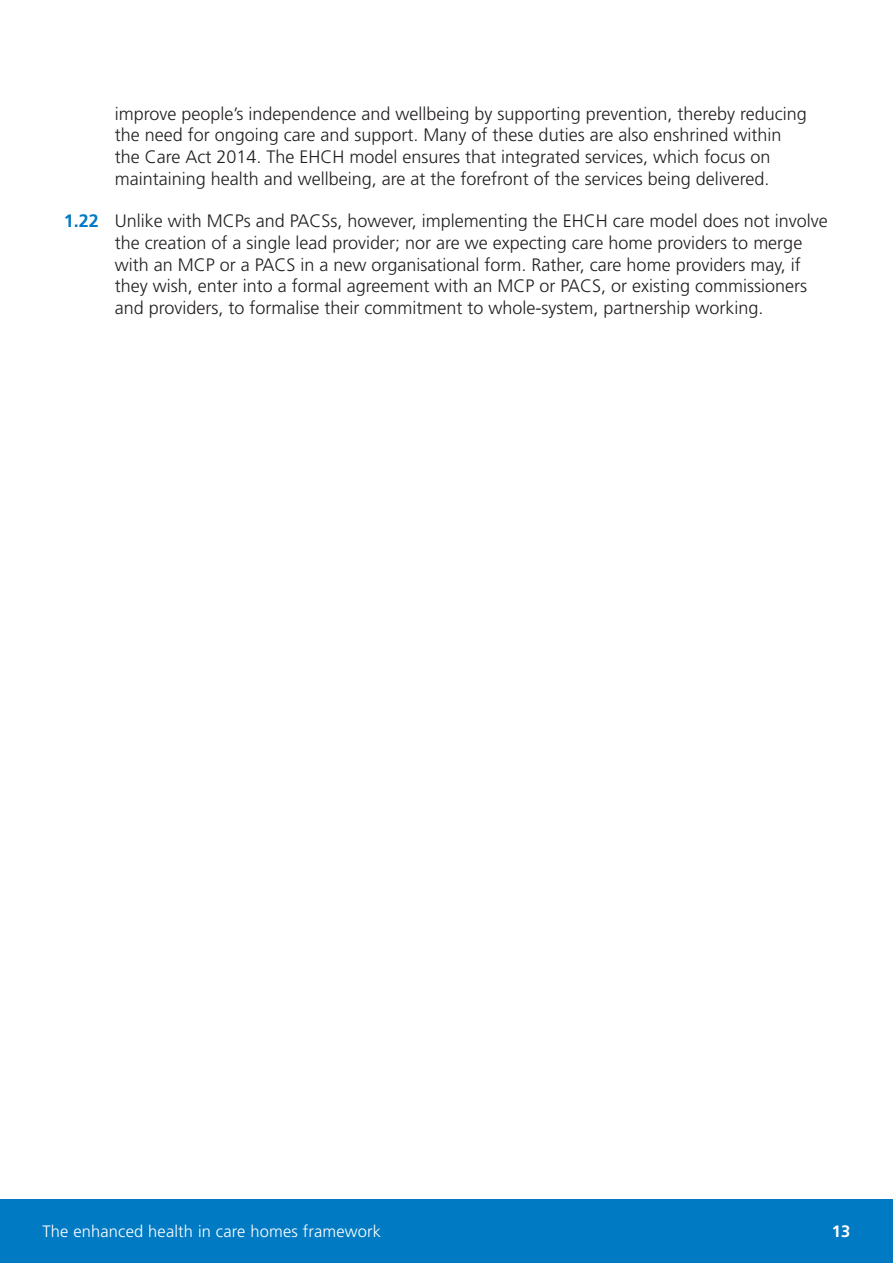
<style>
.page{position:relative;width:893px;height:1263px;background:#fff}
.page>*{position:absolute;margin:0;border:0;box-sizing:border-box;transform-origin:0 0}
.t1{font:300 18px/21.6px "Frutiger";color:#231f20}
.t2{font:300 16.5px "Frutiger";letter-spacing:.01em;color:#fff}
.t3{font:700 16.5px "Frutiger";color:#fff}
.s1{font-weight:700;color:#007ac3}
</style>
<div class="page">
<div style="left:0;top:1199px;width:893px;height:64px;background:#007ac3"></div>
<p class="t1" style="left:115px;top:103px;width:693px">improve people’s independence and wellbeing by supporting prevention, thereby reducing the need for ongoing care and support. Many of these duties are also enshrined within the Care Act 2014. The EHCH model ensures that integrated services, which focus on maintaining health and wellbeing, are at the forefront of the services being delivered.</p>
<p class="t1" style="left:115px;top:211px;width:714px;text-indent:-51px"><span class="s1">1.22</span> Unlike with MCPs and PACSs, however, implementing the EHCH care model does not involve the creation of a single lead provider; nor are we expecting care home providers to merge with an MCP or a PACS in a new organisational form. Rather, care home providers may, if they wish, enter into a formal agreement with an MCP or PACS, or existing commissioners and providers, to formalise their commitment to whole-system, partnership working.</p>
<p class="t2" style="left:43px;top:1222px;width:340px">The enhanced health in care homes framework</p>
<p class="t3" style="left:832px;top:1222px;width:20px">13</p>
</div>
